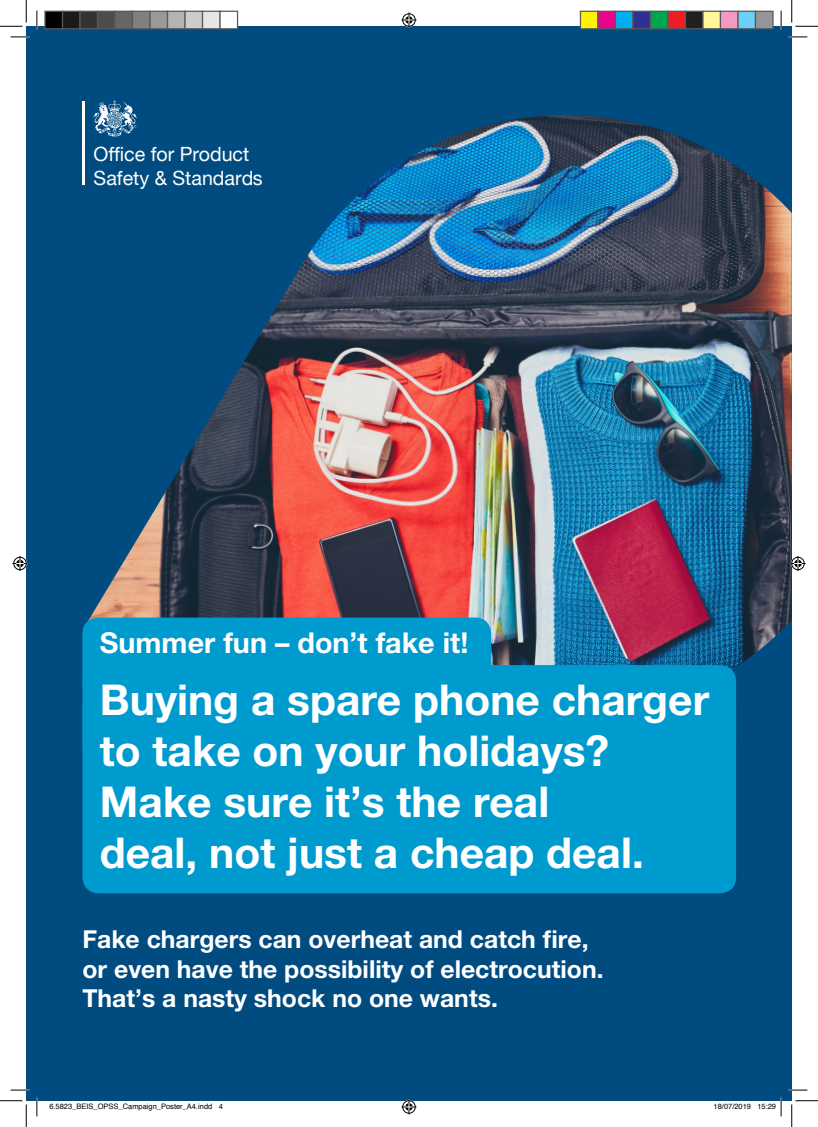
<style>
.page{position:relative;width:818px;height:1127px;background:#fff}
.page>*{position:absolute;margin:0;border:0;box-sizing:border-box;transform-origin:0 0}
.t1{font:700 42.5px/51px "Helvetica Neue LT Pro";color:#fff}
.t2{font:700 28.75px "Helvetica Neue LT Pro";color:#fff}
.t3{font:700 24.75px/29.8px "Helvetica Neue LT Pro";color:#fff}
.t4{font:19.62px/23.6px "Helvetica Neue";color:#fff}
.t5{font:7.5px "Helvetica";color:#000}
</style>
<div class="page">
<div style="left:26px;top:26px;width:766px;height:1074px;background:#004b80"></div>
<hr style="left:82px;top:101px;width:3px;height:83px;background:#fff">
<svg style="left:94px;top:101px;width:42px;height:14px"></svg>
<img style="left:88px;top:115px;width:704px;height:613px">
<div style="left:82px;top:617px;width:409px;height:83px;background:#009bce;border-radius:16px"></div>
<div style="left:82px;top:691px;width:654px;height:202px;background:#009bce;border-radius:16px"></div>
<div style="left:82px;top:665px;width:654px;height:95px;background:#009bce;border-radius:16px"></div>
<svg style="left:11px;top:36px;width:18px;height:2px"></svg>
<svg style="left:788px;top:36px;width:19px;height:2px"></svg>
<svg style="left:11px;top:1089px;width:18px;height:1px"></svg>
<svg style="left:788px;top:1089px;width:19px;height:1px"></svg>
<svg style="left:36px;top:11px;width:2px;height:18px"></svg>
<svg style="left:36px;top:1097px;width:2px;height:18px"></svg>
<svg style="left:780px;top:11px;width:2px;height:18px"></svg>
<svg style="left:0;top:0;width:27px;height:27px"></svg>
<svg style="left:0;top:1100px;width:27px;height:26px"></svg>
<svg style="left:791px;top:0;width:27px;height:27px"></svg>
<svg style="left:791px;top:1100px;width:27px;height:26px"></svg>
<svg style="left:401px;top:13px;width:15px;height:15px"></svg>
<svg style="left:401px;top:1099px;width:15px;height:15px"></svg>
<svg style="left:13px;top:556px;width:15px;height:15px"></svg>
<svg style="left:790px;top:556px;width:15px;height:15px"></svg>
<div style="left:45px;top:11px;width:18px;height:18px;background:#000"></div>
<div style="left:44px;top:11px;width:19px;height:18px;border:1px solid #595959"></div>
<div style="left:63px;top:11px;width:17px;height:18px;background:#1a1a1a"></div>
<div style="left:62px;top:11px;width:19px;height:18px;border:1px solid #595959"></div>
<div style="left:80px;top:11px;width:18px;height:18px;background:#333"></div>
<div style="left:79px;top:11px;width:19px;height:18px;border:1px solid #595959"></div>
<div style="left:98px;top:11px;width:17px;height:18px;background:#4d4d4d"></div>
<div style="left:97px;top:11px;width:19px;height:18px;border:1px solid #595959"></div>
<div style="left:115px;top:11px;width:18px;height:18px;background:#666"></div>
<div style="left:114px;top:11px;width:19px;height:18px;border:1px solid #595959"></div>
<div style="left:133px;top:11px;width:17px;height:18px;background:#808080"></div>
<div style="left:132px;top:11px;width:19px;height:18px;border:1px solid #595959"></div>
<div style="left:150px;top:11px;width:18px;height:18px;background:#999"></div>
<div style="left:149px;top:11px;width:19px;height:18px;border:1px solid #595959"></div>
<div style="left:168px;top:11px;width:17px;height:18px;background:#b3b3b3"></div>
<div style="left:167px;top:11px;width:19px;height:18px;border:1px solid #595959"></div>
<div style="left:185px;top:11px;width:18px;height:18px;background:#ccc"></div>
<div style="left:184px;top:11px;width:19px;height:18px;border:1px solid #595959"></div>
<div style="left:203px;top:11px;width:17px;height:18px;background:#e6e6e6"></div>
<div style="left:202px;top:11px;width:19px;height:18px;border:1px solid #595959"></div>
<div style="left:220px;top:11px;width:18px;height:18px;background:#fff"></div>
<div style="left:219px;top:11px;width:19px;height:18px;border:1px solid #595959"></div>
<div style="left:580px;top:11px;width:18px;height:18px;background:#fff101"></div>
<div style="left:580px;top:11px;width:18px;height:18px;border:1px solid #595959"></div>
<div style="left:598px;top:11px;width:17px;height:18px;background:#ed028c"></div>
<div style="left:597px;top:11px;width:19px;height:18px;border:1px solid #595959"></div>
<div style="left:615px;top:11px;width:18px;height:18px;background:#00aeef"></div>
<div style="left:615px;top:11px;width:18px;height:18px;border:1px solid #595959"></div>
<div style="left:633px;top:11px;width:17px;height:18px;background:#2e3092"></div>
<div style="left:632px;top:11px;width:19px;height:18px;border:1px solid #595959"></div>
<div style="left:650px;top:11px;width:18px;height:18px;background:#00a54f"></div>
<div style="left:650px;top:11px;width:18px;height:18px;border:1px solid #595959"></div>
<div style="left:668px;top:11px;width:17px;height:18px;background:#ee1d23"></div>
<div style="left:667px;top:11px;width:19px;height:18px;border:1px solid #595959"></div>
<div style="left:685px;top:11px;width:18px;height:18px;background:#231f20"></div>
<div style="left:685px;top:11px;width:18px;height:18px;border:1px solid #595959"></div>
<div style="left:703px;top:11px;width:17px;height:18px;background:#fff79a"></div>
<div style="left:702px;top:11px;width:19px;height:18px;border:1px solid #595959"></div>
<div style="left:720px;top:11px;width:18px;height:18px;background:#f499c2"></div>
<div style="left:720px;top:11px;width:18px;height:18px;border:1px solid #595959"></div>
<div style="left:738px;top:11px;width:17px;height:18px;background:#6bcff6"></div>
<div style="left:737px;top:11px;width:19px;height:18px;border:1px solid #595959"></div>
<div style="left:755px;top:11px;width:18px;height:18px;background:#939598"></div>
<div style="left:755px;top:11px;width:18px;height:18px;border:1px solid #595959"></div>
<svg style="left:757px;top:1097px;width:25px;height:18px"></svg>
<p class="t4" style="left:94px;top:143px;width:171px">Office for Product<br>Safety &amp; Standards</p>
<p class="t2" style="left:100px;top:625px;width:370px">Summer fun – don’t fake it!</p>
<p class="t1" style="left:100px;top:673px;width:611px">Buying a spare phone charger to take on your holidays?<br>Make sure it’s the real<br>deal, not just a cheap deal.</p>
<p class="t3" style="left:82px;top:923px;width:523px">Fake chargers can overheat and catch fire, or even have the possibility of electrocution.<br>That’s a nasty shock no one wants.</p>
<p class="t5" style="left:49px;top:1100px;width:175px">6.5823_BEIS_OPSS_Campaign_Poster_A4.indd 4</p>
<p class="t5" style="left:713px;top:1100px;width:64px">18/07/2019 15:29</p>
</div>
